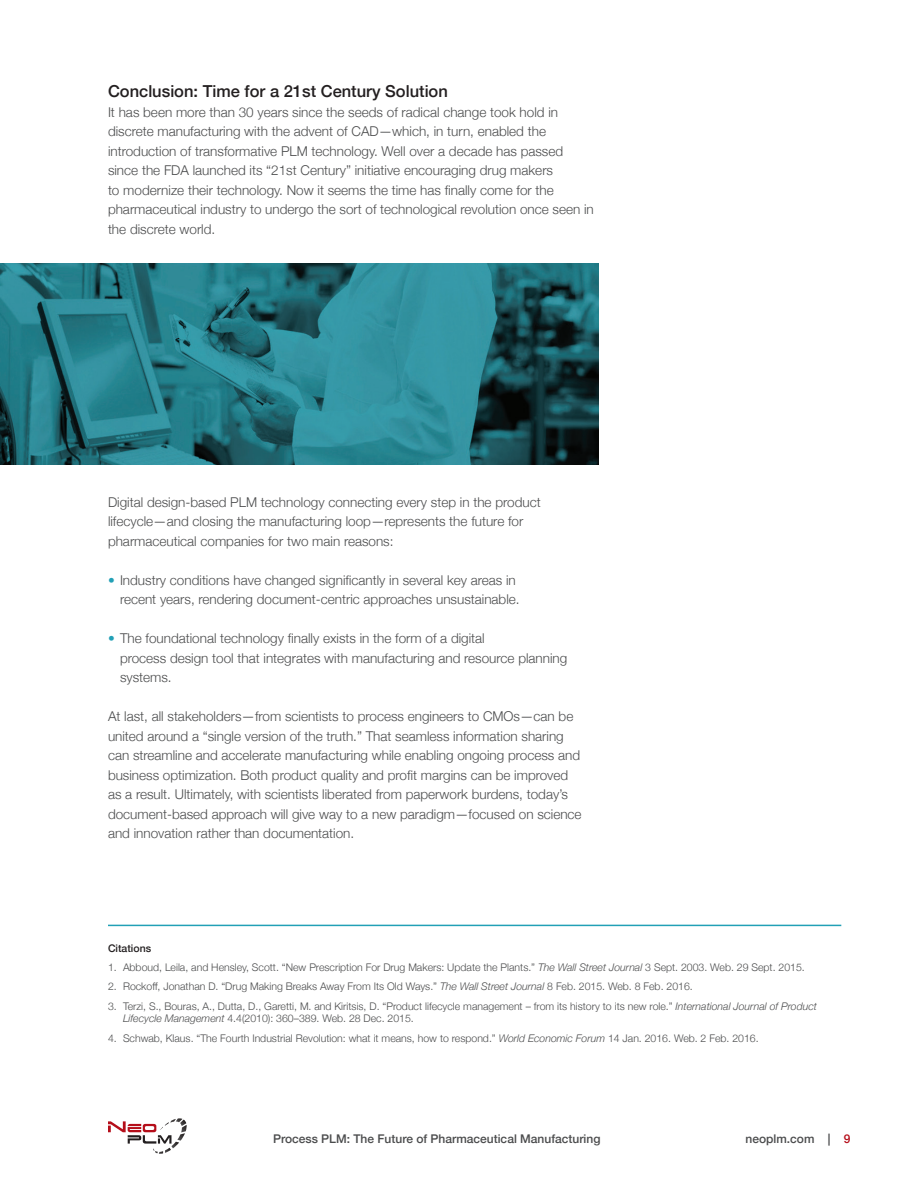
<style>
.page{position:relative;width:918px;height:1188px;background:#fff}
.page>*{position:absolute;margin:0;border:0;box-sizing:border-box;transform-origin:0 0}
.Header_1{font:500 16.5px "Helvetica Neue";color:#231f20}
.BODY_COPY{font:300 13.5px/19.5px "Helvetica Neue";color:#4b4c4d}
.t1{font:500 12px "Helvetica Neue";color:#4b4c4d}
.t2{font:300 10.5px/12.6px "Helvetica Neue";color:#4b4c4d}
.BODY_COPY-2{font:500 10.5px "Helvetica Neue";color:#231f20}
.s1{color:#22a0b6}
.s2{font-style:italic}
.s3{color:#b50e1a}
</style>
<div class="page">
<svg style="left:108px;top:1118px;width:79px;height:36px"></svg>
<img style="left:0;top:264px;width:598px;height:201px">
<hr style="left:108px;top:925px;width:733px;height:1px;background:#22a0b6">
<p class="Header_1" style="left:108px;top:78px;width:341px">Conclusion: Time for a 21st Century Solution</p>
<p class="BODY_COPY" style="left:108px;top:101px;width:487px">It has been more than 30 years since the seeds of radical change took hold in discrete manufacturing with the advent of CAD—which, in turn, enabled the introduction of transformative PLM technology. Well over a decade has passed since the FDA launched its “21st Century” initiative encouraging drug makers<br>to modernize their technology. Now it seems the time has finally come for the pharmaceutical industry to undergo the sort of technological revolution once seen in the discrete world.</p>
<p class="BODY_COPY" style="left:108px;top:491px;width:434px">Digital design-based PLM technology connecting every step in the product lifecycle—and closing the manufacturing loop—represents the future for pharmaceutical companies for two main reasons:</p>
<p class="BODY_COPY" style="left:108px;top:569px;width:413px;text-align:right"><span class="s1">•</span> Industry conditions have changed significantly in several key areas in recent years, rendering document-centric approaches unsustainable.</p>
<p class="BODY_COPY" style="left:120px;top:628px;width:449px;text-indent:-12px"><span class="s1">•</span> The foundational technology finally exists in the form of a digital<br>process design tool that integrates with manufacturing and resource planning systems.</p>
<p class="BODY_COPY" style="left:108px;top:706px;width:475px">At last, all stakeholders—from scientists to process engineers to CMOs—can be united around a “single version of the truth.” That seamless information sharing can streamline and accelerate manufacturing while enabling ongoing process and business optimization. Both product quality and profit margins can be improved as a result. Ultimately, with scientists liberated from paperwork burdens, today’s document-based approach will give way to a new paradigm—focused on science and innovation rather than documentation.</p>
<p class="BODY_COPY-2" style="left:108px;top:940px;width:45px">Citations</p>
<p class="t2" style="left:108px;top:960px;width:698px">1. Abboud, Leila, and Hensley, Scott. “New Prescription For Drug Makers: Update the Plants.” <span class="s2">The Wall Street Journal</span> 3 Sept. 2003. Web. 29 Sept. 2015.</p>
<p class="t2" style="left:108px;top:980px;width:586px">2. Rockoff, Jonathan D. “Drug Making Breaks Away From Its Old Ways.” <span class="s2">The Wall Street Journal</span> 8 Feb. 2015. Web. 8 Feb. 2016.</p>
<p class="t2" style="left:123px;top:999px;width:696px;text-indent:-15px">3. Terzi, S., Bouras, A., Dutta, D., Garetti, M. and Kiritsis, D. “Product lifecycle management – from its history to its new role.” <span class="s2">International Journal of Product<br>Lifecycle Management</span> 4.4(2010): 360–389. Web. 28 Dec. 2015.</p>
<p class="t2" style="left:108px;top:1031px;width:652px">4. Schwab, Klaus. “The Fourth Industrial Revolution: what it means, how to respond.” <span class="s2">World Economic Forum</span> 14 Jan. 2016. Web. 2 Feb. 2016.</p>
<p class="t1" style="left:273px;top:1129px;width:329px">Process PLM: The Future of Pharmaceutical Manufacturing</p>
<p class="t1" style="left:746px;top:1129px;width:106px">neoplm.com | <span class="s3">9</span></p>
</div>
